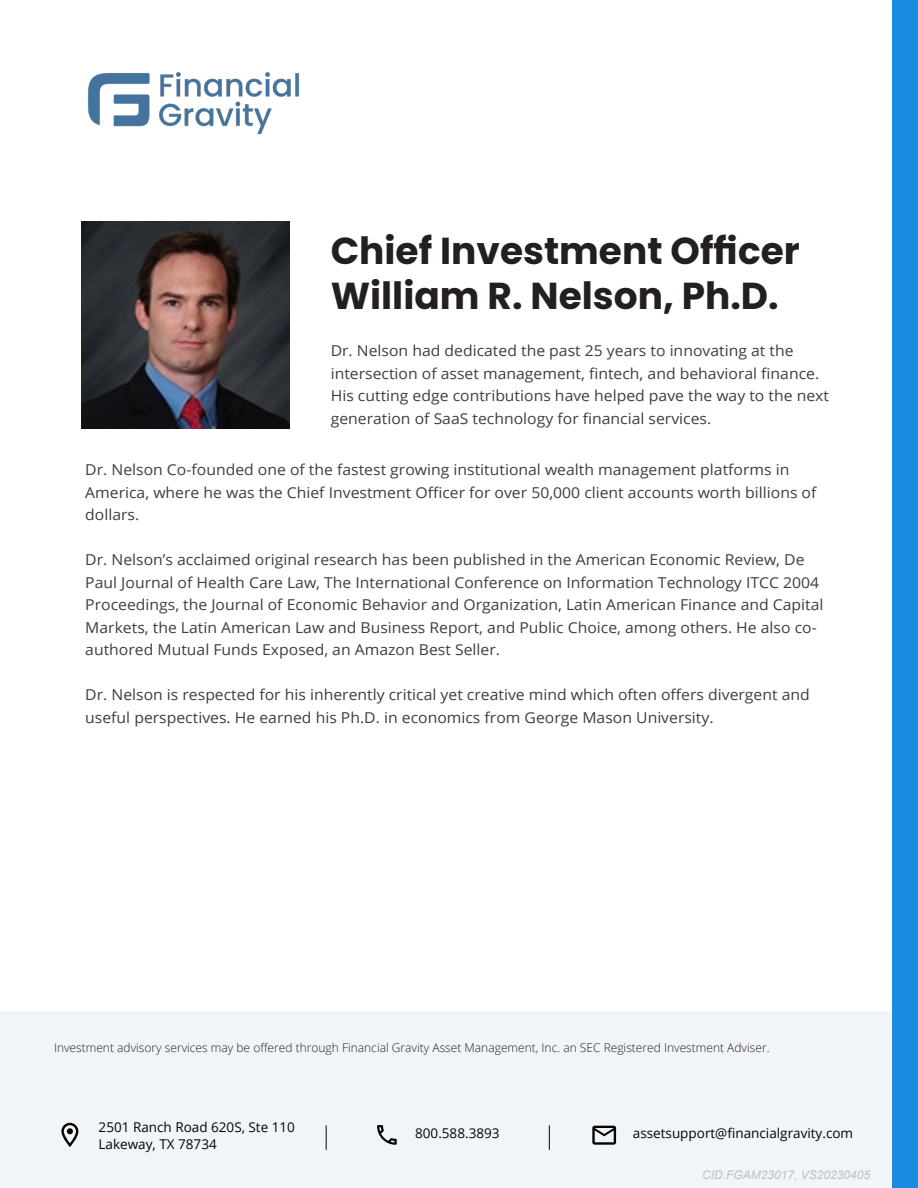
<style>
.page{position:relative;width:918px;height:1188px;background:#fff}
.page>*{position:absolute;margin:0;border:0;box-sizing:border-box;transform-origin:0 0}
.t1{font:700 37.5px/45px "Poppins";color:#231f20}
.t2{font:15px/22.5px "Open Sans";color:#3e3e3f;scale:1.05 1}
.t3{font:13.5px/16.2px "Open Sans";color:#040503}
.t4{font:300 12px "Open Sans";color:#231f20}
.t5{font:italic 12px "Arial";color:#bfbfbf}
</style>
<div class="page">
<div style="left:0;top:1012px;width:918px;height:176px;background:#f2f5f8"></div>
<img style="left:87px;top:72px;width:213px;height:63px">
<div style="left:892px;top:0;width:26px;height:1188px;background:#1a8be1"></div>
<svg style="left:61px;top:1123px;width:17px;height:24px"></svg>
<svg style="left:592px;top:1126px;width:24px;height:19px"></svg>
<svg style="left:377px;top:1125px;width:20px;height:20px"></svg>
<svg style="left:326px;top:1125px;width:1px;height:25px"></svg>
<svg style="left:549px;top:1125px;width:1px;height:25px"></svg>
<img style="left:82px;top:221px;width:207px;height:207px">
<p class="t1" style="left:331px;top:229px;width:471px">Chief Investment Officer<br>William R. Nelson, Ph.D.</p>
<p class="t2" style="left:331px;top:339px;width:476px">Dr. Nelson had dedicated the past 25 years to innovating at the intersection of asset management, fintech, and behavioral finance.<br>His cutting edge contributions have helped pave the way to the next generation of SaaS technology for financial services.</p>
<p class="t2" style="left:85px;top:458px;width:698px">Dr. Nelson Co-founded one of the fastest growing institutional wealth management platforms in<br>America, where he was the Chief Investment Officer for over 50,000 client accounts worth billions of dollars.</p>
<p class="t2" style="left:85px;top:548px;width:705px">Dr. Nelson’s acclaimed original research has been published in the American Economic Review, De Paul Journal of Health Care Law, The International Conference on Information Technology ITCC 2004<br>Proceedings, the Journal of Economic Behavior and Organization, Latin American Finance and Capital Markets, the Latin American Law and Business Report, and Public Choice, among others. He also co&shy;authored Mutual Funds Exposed, an Amazon Best Seller.</p>
<p class="t2" style="left:85px;top:683px;width:692px">Dr. Nelson is respected for his inherently critical yet creative mind which often offers divergent and useful perspectives. He earned his Ph.D. in economics from George Mason University.</p>
<p class="t4" style="left:54px;top:1040px;width:717px">Investment advisory services may be offered through Financial Gravity Asset Management, Inc. an SEC Registered Investment Adviser.</p>
<p class="t3" style="left:99px;top:1119px;width:198px">2501 Ranch Road 620S, Ste 110<br>Lakeway, TX 78734</p>
<p class="t3" style="left:415px;top:1125px;width:86px">800.588.3893</p>
<p class="t3" style="left:633px;top:1125px;width:222px">assetsupport@financialgravity.com</p>
<p class="t5" style="left:702px;top:1167px;width:170px">CID.FGAM23017, VS20230405</p>
</div>
